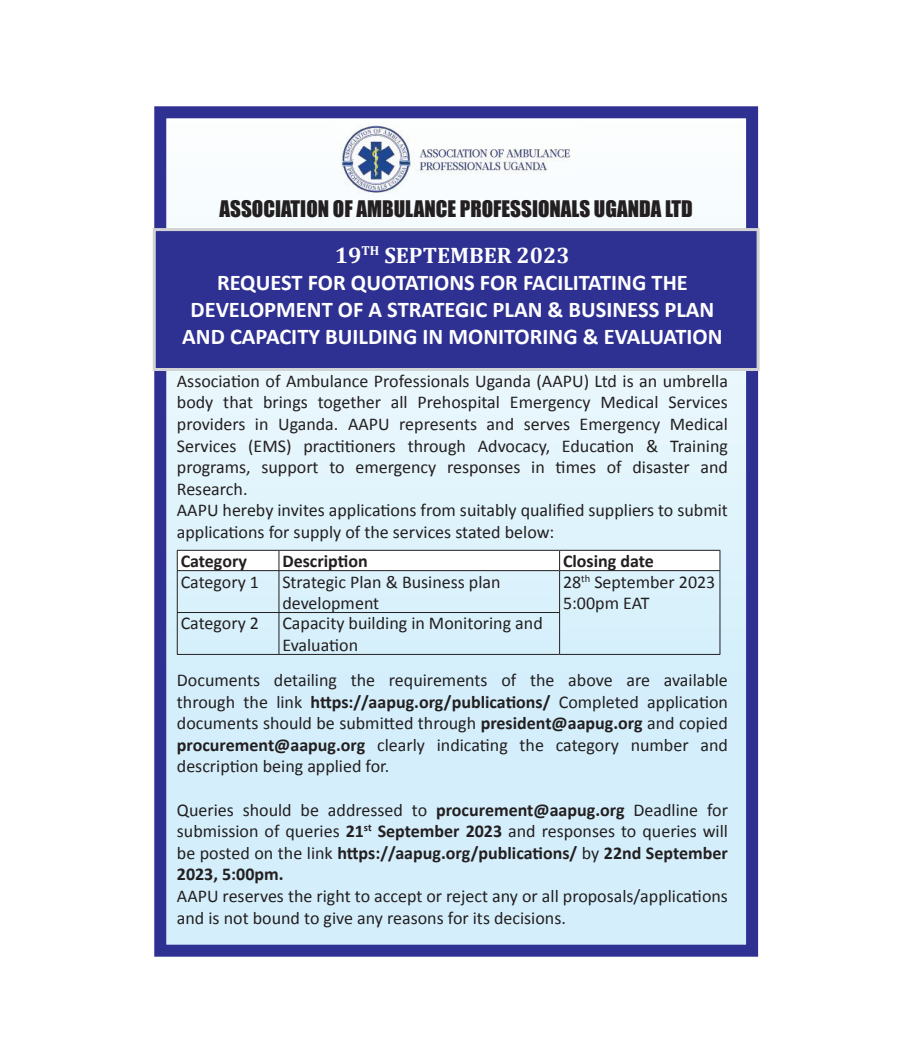
<style>
.page{position:relative;width:910px;height:1063px;background:#fff}
.page>*{position:absolute;margin:0;border:0;box-sizing:border-box;transform-origin:0 0}
.t1{font:700 22.5px/27px "Calibri";color:#fff;text-align:center}
.t2{font:700 22.5px "Cambria";color:#fff}
.t3{font:21px "Impact";color:#231f20}
.t4{font:18px/21.6px "Calibri";color:#231f20}
.t5{font:700 18px "Calibri";color:#231f20}
.s1{font-weight:700}
</style>
<div class="page">
<svg style="left:167px;top:371px;width:578px;height:573px;background:#d9f1fb"></svg>
<div style="left:154px;top:106px;width:604px;height:851px;border:12px solid #2e3092"></div>
<div style="left:153px;top:228px;width:607px;height:143px;background:#2e3092;border:3px solid #d1d2d4"></div>
<img style="left:340px;top:125px;width:231px;height:68px">
<svg style="left:177px;top:550px;width:543px;height:20px"></svg>
<hr style="left:177px;top:570px;width:102px;height:1px;background:#231f20">
<hr style="left:177px;top:571px;width:1px;height:41px;background:#231f20">
<hr style="left:279px;top:570px;width:281px;height:1px;background:#231f20">
<hr style="left:278px;top:571px;width:1px;height:41px;background:#231f20">
<hr style="left:560px;top:570px;width:160px;height:1px;background:#231f20">
<hr style="left:559px;top:571px;width:1px;height:41px;background:#231f20">
<hr style="left:719px;top:571px;width:1px;height:42px;background:#231f20">
<hr style="left:719px;top:613px;width:1px;height:41px;background:#231f20">
<hr style="left:560px;top:654px;width:160px;height:1px;background:#231f20">
<hr style="left:177px;top:612px;width:102px;height:1px;background:#231f20">
<hr style="left:177px;top:613px;width:1px;height:41px;background:#231f20">
<hr style="left:279px;top:612px;width:281px;height:1px;background:#231f20">
<hr style="left:278px;top:613px;width:1px;height:41px;background:#231f20">
<hr style="left:559px;top:613px;width:1px;height:41px;background:#231f20">
<hr style="left:177px;top:654px;width:102px;height:1px;background:#231f20">
<hr style="left:279px;top:654px;width:281px;height:1px;background:#231f20">
<p class="t3" style="left:220px;top:193px;width:475px">ASSOCIATION OF AMBULANCE PROFESSIONALS UGANDA LTD</p>
<p class="t2" style="left:335px;top:239px;width:237px">19<sup>TH</sup> SEPTEMBER 2023</p>
<p class="t1" style="left:182px;top:269px;width:542px">REQUEST FOR QUOTATIONS FOR FACILITATING THE<br>DEVELOPMENT OF A STRATEGIC PLAN &amp; BUSINESS PLAN<br>AND CAPACITY BUILDING IN MONITORING &amp; EVALUATION</p>
<p class="t4" style="left:177px;top:370px;width:553px">Association of Ambulance Professionals Uganda (AAPU) Ltd is an umbrella body that brings together all Prehospital Emergency Medical Services providers in Uganda. AAPU represents and serves Emergency Medical Services (EMS) practitioners through Advocacy, Education &amp; Training programs, support to emergency responses in times of disaster and Research.<br>AAPU hereby invites applications from suitably qualified suppliers to submit applications for supply of the services stated below:</p>
<p class="t5" style="left:181px;top:550px;width:68px">Category</p>
<p class="t5" style="left:282px;top:550px;width:87px">Description</p>
<p class="t5" style="left:563px;top:550px;width:92px">Closing date</p>
<p class="t4" style="left:181px;top:571px;width:80px">Category 1</p>
<p class="t4" style="left:282px;top:571px;width:220px">Strategic Plan &amp; Business plan development</p>
<p class="t4" style="left:563px;top:571px;width:154px">28<sup>th</sup> September 2023<br>5:00pm EAT</p>
<p class="t4" style="left:181px;top:613px;width:80px">Category 2</p>
<p class="t4" style="left:282px;top:613px;width:262px">Capacity building in Monitoring and<br>Evaluation</p>
<p class="t4" style="left:177px;top:669px;width:553px;text-align:justify">Documents detailing the requirements of the above are available through the link <span class="s1">https://aapug.org/publications/</span> Completed application documents should be submitted through <span class="s1">president@aapug.org</span> and copied <span class="s1">procurement@aapug.org</span> clearly indicating the category number and description being applied for.</p>
<p class="t4" style="left:177px;top:799px;width:553px;text-align:justify">Queries should be addressed to <span class="s1">procurement@aapug.org</span> Deadline for submission of queries <span class="s1">21</span><sup>st</sup> <span class="s1">September 2023</span> and responses to queries will be posted on the link <span class="s1">https://aapug.org/publications/</span> by <span class="s1">22nd September 2023, 5:00pm.</span></p>
<p class="t4" style="left:177px;top:885px;width:553px">AAPU reserves the right to accept or reject any or all proposals/applications and is not bound to give any reasons for its decisions.</p>
</div>
